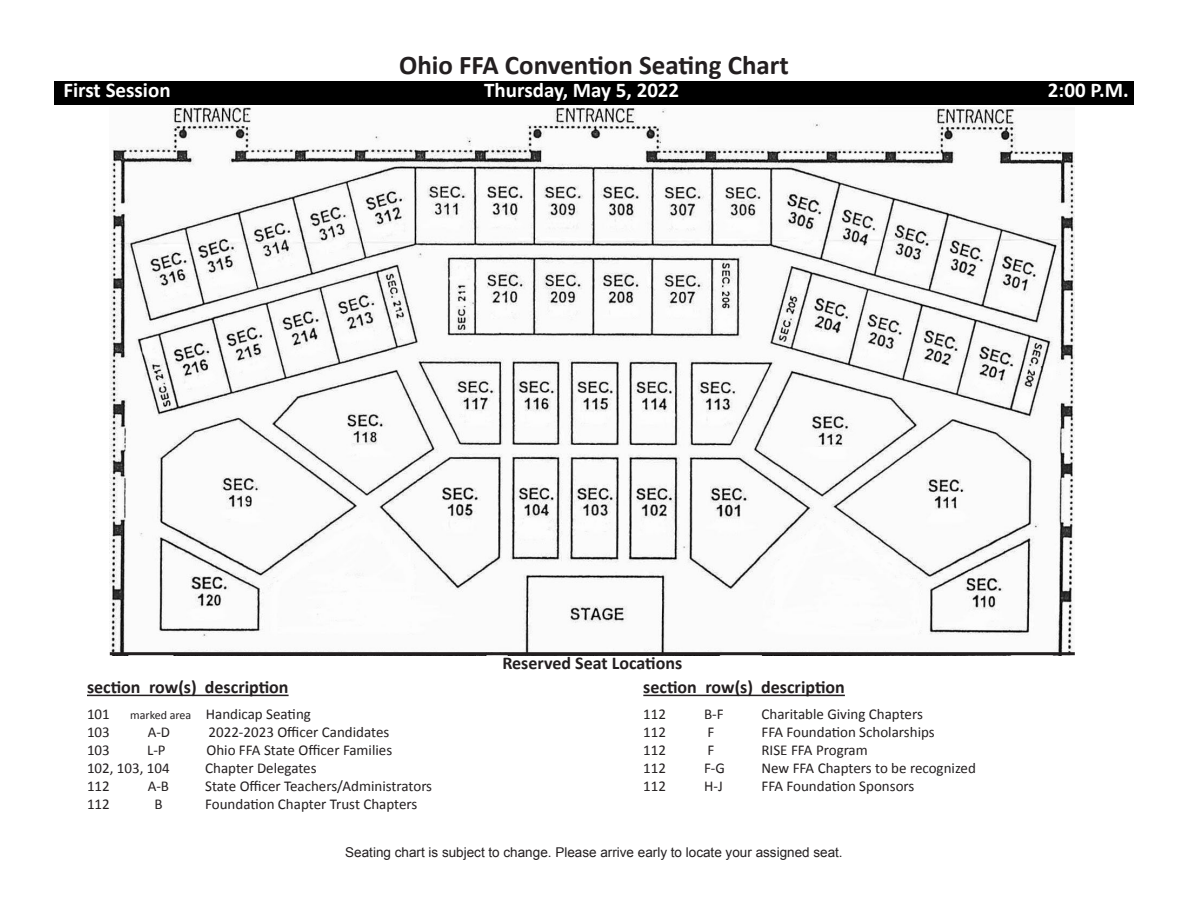
<style>
.page{position:relative;width:1188px;height:918px;background:#fff}
.page>*{position:absolute;margin:0;border:0;box-sizing:border-box;transform-origin:0 0}
.t1{font:700 27px "Calibri";color:#231f20}
.t2{font:700 21px "Calibri";color:#fff}
.t3{font:700 18px "Calibri";color:#231f20}
.t4{font:15px "Calibri";color:#231f20}
.t5{font:13.5px "Arial";color:#231f20}
.s1{font-size:12px}
</style>
<div class="page">
<div style="left:54px;top:81px;width:1080px;height:23px;background:#000"></div>
<hr style="left:87px;top:695px;width:202px;height:1px;background:#231f20">
<hr style="left:643px;top:695px;width:202px;height:1px;background:#231f20">
<img style="left:110px;top:108px;width:965px;height:544px">
<hr style="left:110px;top:652px;width:965px;height:3px;background:#231f20">
<img style="left:804px;top:407px;width:52px;height:39px">
<p class="t1" style="left:399px;top:48px;width:391px">Ohio FFA Convention Seating Chart</p>
<p class="t2" style="left:63px;top:76px;width:109px">First Session</p>
<p class="t2" style="left:484px;top:76px;width:197px">Thursday, May 5, 2022</p>
<p class="t2" style="left:1048px;top:76px;width:82px">2:00 P.M.</p>
<p class="t3" style="left:502px;top:651px;width:181px">Reserved Seat Locations</p>
<p class="t3" style="left:87px;top:675px;width:203px">section row(s) description</p>
<p class="t3" style="left:643px;top:675px;width:203px">section row(s) description</p>
<p class="t4" style="left:87px;top:704px;width:24px">101</p>
<p class="t4" style="left:130px;top:704px;width:182px"><span class="s1">marked area</span> Handicap Seating</p>
<p class="t4" style="left:87px;top:722px;width:24px">103</p>
<p class="t4" style="left:148px;top:722px;width:24px">A-D</p>
<p class="t4" style="left:209px;top:722px;width:182px">2022-2023 Officer Candidates</p>
<p class="t4" style="left:87px;top:740px;width:24px">103</p>
<p class="t4" style="left:147px;top:740px;width:20px">L-P</p>
<p class="t4" style="left:206px;top:740px;width:187px">Ohio FFA State Officer Families</p>
<p class="t4" style="left:87px;top:758px;width:84px">102, 103, 104</p>
<p class="t4" style="left:205px;top:758px;width:113px">Chapter Delegates</p>
<p class="t4" style="left:87px;top:776px;width:24px">112</p>
<p class="t4" style="left:148px;top:776px;width:23px">A-B</p>
<p class="t4" style="left:205px;top:776px;width:229px">State Officer Teachers/Administrators</p>
<p class="t4" style="left:87px;top:794px;width:24px">112</p>
<p class="t4" style="left:155px;top:794px;width:10px">B</p>
<p class="t4" style="left:205px;top:794px;width:214px">Foundation Chapter Trust Chapters</p>
<p class="t4" style="left:643px;top:704px;width:24px">112</p>
<p class="t4" style="left:704px;top:704px;width:21px">B-F</p>
<p class="t4" style="left:761px;top:704px;width:163px">Charitable Giving Chapters</p>
<p class="t4" style="left:643px;top:722px;width:24px">112</p>
<p class="t4" style="left:707px;top:722px;width:8px">F</p>
<p class="t4" style="left:761px;top:722px;width:175px">FFA Foundation Scholarships</p>
<p class="t4" style="left:643px;top:740px;width:24px">112</p>
<p class="t4" style="left:707px;top:740px;width:8px">F</p>
<p class="t4" style="left:761px;top:740px;width:108px">RISE FFA Program</p>
<p class="t4" style="left:643px;top:758px;width:24px">112</p>
<p class="t4" style="left:704px;top:758px;width:22px">F-G</p>
<p class="t4" style="left:761px;top:758px;width:216px">New FFA Chapters to be recognized</p>
<p class="t4" style="left:643px;top:776px;width:24px">112</p>
<p class="t4" style="left:704px;top:776px;width:20px">H-J</p>
<p class="t4" style="left:761px;top:776px;width:155px">FFA Foundation Sponsors</p>
<p class="t5" style="left:345px;top:843px;width:499px">Seating chart is subject to change. Please arrive early to locate your assigned seat.</p>
</div>
